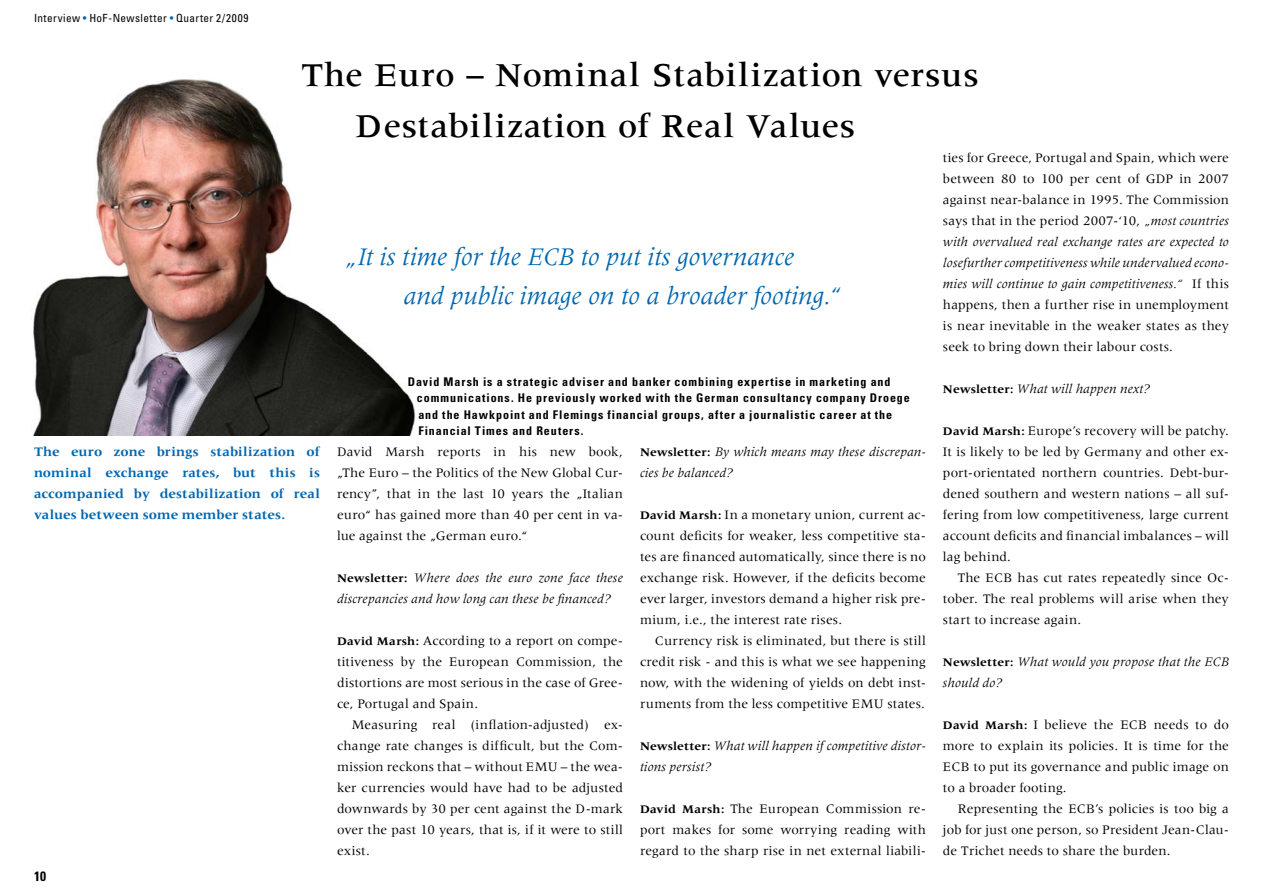
<style>
.page{position:relative;width:1263px;height:893px;background:#fff}
.page>*{position:absolute;margin:0;border:0;box-sizing:border-box;transform-origin:0 0}
.t1{font:500 34.5px/51px "Meridien";letter-spacing:.025em;color:#000}
.t2{font:italic 26.25px/39.3px "Meridien";letter-spacing:-.005em;color:#0067b1}
.t3{font:13.5px/21px "Meridien";letter-spacing:.01em;color:#000;text-align:justify}
.t4{font:italic 13.5px/21px "Meridien";letter-spacing:.01em;color:#000}
.t5{font:700 13.5px/21px "Meridien";letter-spacing:.005em;color:#0067b1;text-align:justify}
.t6{font:700 condensed 13.5px "Univers";color:#000}
.t7{font:700 condensed 12px/16.5px "Univers";letter-spacing:.075em;color:#000}
.t8{font:condensed 11.25px "Univers";letter-spacing:.04em;color:#000}
.s1{color:#0067b1}
.s2{font-weight:700;font-style:normal;font-size:12px}
.s3{font-weight:700;font-size:12px}
.s4{font-style:italic}
</style>
<div class="page">
<img style="left:33px;top:79px;width:383px;height:357px">
<p class="t8" style="left:34px;top:13px;width:216px">Interview <span class="s1">•</span> HoF-Newsletter <span class="s1">•</span> Quarter 2/2009</p>
<h1 class="t1" style="left:356px;top:52px;width:624px;text-indent:-54px">The Euro – Nominal Stabilization versus<br>Destabilization of Real Values</h1>
<h2 class="t2" style="left:403px;top:239px;width:439px;text-indent:-59px">„It is time for the ECB to put its governance<br>and public image on to a broader footing.“</h2>
<p class="t7" style="left:417px;top:374px;width:494px;text-indent:-9px">David Marsh is a strategic adviser and banker combining expertise in marketing and communications. He previously worked with the German consultancy company Droege and the Hawkpoint and Flemings financial groups, after a journalistic career at the Financial Times and Reuters.</p>
<p class="t5" style="left:34px;top:442px;width:287px">The euro zone brings stabilization of nominal exchange rates, but this is accompanied by destabilization of real values between some member states.</p>
<p class="t4" style="left:640px;top:442px;width:287px"><span class="s2">Newsletter:</span> By which means may these discrepan&shy;cies be balanced?</p>
<p class="t3" style="left:337px;top:442px;width:288px">David Marsh reports in his new book, „The Euro – the Politics of the New Global Cur&shy;rency”, that in the last 10 years the „Italian euro“ has gained more than 40 per cent in va&shy;lue against the „German euro.“</p>
<p class="t4" style="left:337px;top:568px;width:287px"><span class="s2">Newsletter:</span> Where does the euro zone face these discrepancies and how long can these be financed?</p>
<p class="t3" style="left:337px;top:631px;width:287px"><span class="s3">David Marsh:</span> According to a report on compe&shy;titiveness by the European Commission, the distortions are most serious in the case of Gree&shy;ce, Portugal and Spain.</p>
<p class="t3" style="left:337px;top:715px;width:287px;text-indent:15px">Measuring real (inflation-adjusted) ex&shy;change rate changes is difficult, but the Com&shy;mission reckons that – without EMU – the wea&shy;ker currencies would have had to be adjusted downwards by 30 per cent against the D-mark over the past 10 years, that is, if it were to still exist.</p>
<p class="t3" style="left:640px;top:505px;width:287px"><span class="s3">David Marsh:</span> In a monetary union, current ac&shy;count deficits for weaker, less competitive sta&shy;tes are financed automatically, since there is no exchange risk. However, if the deficits become ever larger, investors demand a higher risk pre&shy;mium, i.e., the interest rate rises.</p>
<p class="t3" style="left:640px;top:631px;width:287px;text-indent:15px">Currency risk is eliminated, but there is still credit risk - and this is what we see happening now, with the widening of yields on debt inst&shy;ruments from the less competitive EMU states.</p>
<p class="t4" style="left:640px;top:736px;width:287px"><span class="s2">Newsletter:</span> What will happen if competitive distor&shy;tions persist?</p>
<p class="t3" style="left:640px;top:799px;width:287px"><span class="s3">David Marsh:</span> The European Commission re&shy;port makes for some worrying reading with regard to the sharp rise in net external liabili-</p>
<p class="t6" style="left:34px;top:871px;width:14px">10</p>
<p class="t3" style="left:943px;top:148px;width:287px">ties for Greece, Portugal and Spain, which were between 80 to 100 per cent of GDP in 2007 against near-balance in 1995. The Commission says that in the period 2007-‘10, <span class="s4">„most countries with overvalued real exchange rates are expected to losefurther competitiveness while undervalued econo&shy;mies will continue to gain competitiveness.“</span> If this happens, then a further rise in unemployment is near inevitable in the weaker states as they seek to bring down their labour costs.</p>
<p class="t4" style="left:943px;top:379px;width:208px"><span class="s2">Newsletter:</span> What will happen next?</p>
<p class="t3" style="left:943px;top:421px;width:288px"><span class="s3">David Marsh:</span> Europe’s recovery will be patchy.<br>It is likely to be led by Germany and other ex&shy;port-orientated northern countries. Debt-bur&shy;dened southern and western nations – all suf&shy;fering from low competitiveness, large current account deficits and financial imbalances – will lag behind.</p>
<p class="t3" style="left:943px;top:568px;width:287px;text-indent:15px">The ECB has cut rates repeatedly since Oc&shy;tober. The real problems will arise when they start to increase again.</p>
<p class="t4" style="left:943px;top:652px;width:287px"><span class="s2">Newsletter:</span> What would you propose that the ECB should do?</p>
<p class="t3" style="left:943px;top:715px;width:288px"><span class="s3">David Marsh:</span> I believe the ECB needs to do more to explain its policies. It is time for the ECB to put its governance and public image on to a broader footing.</p>
<p class="t3" style="left:943px;top:799px;width:287px;text-indent:15px">Representing the ECB’s policies is too big a job for just one person, so President Jean-Clau&shy;de Trichet needs to share the burden.</p>
</div>
